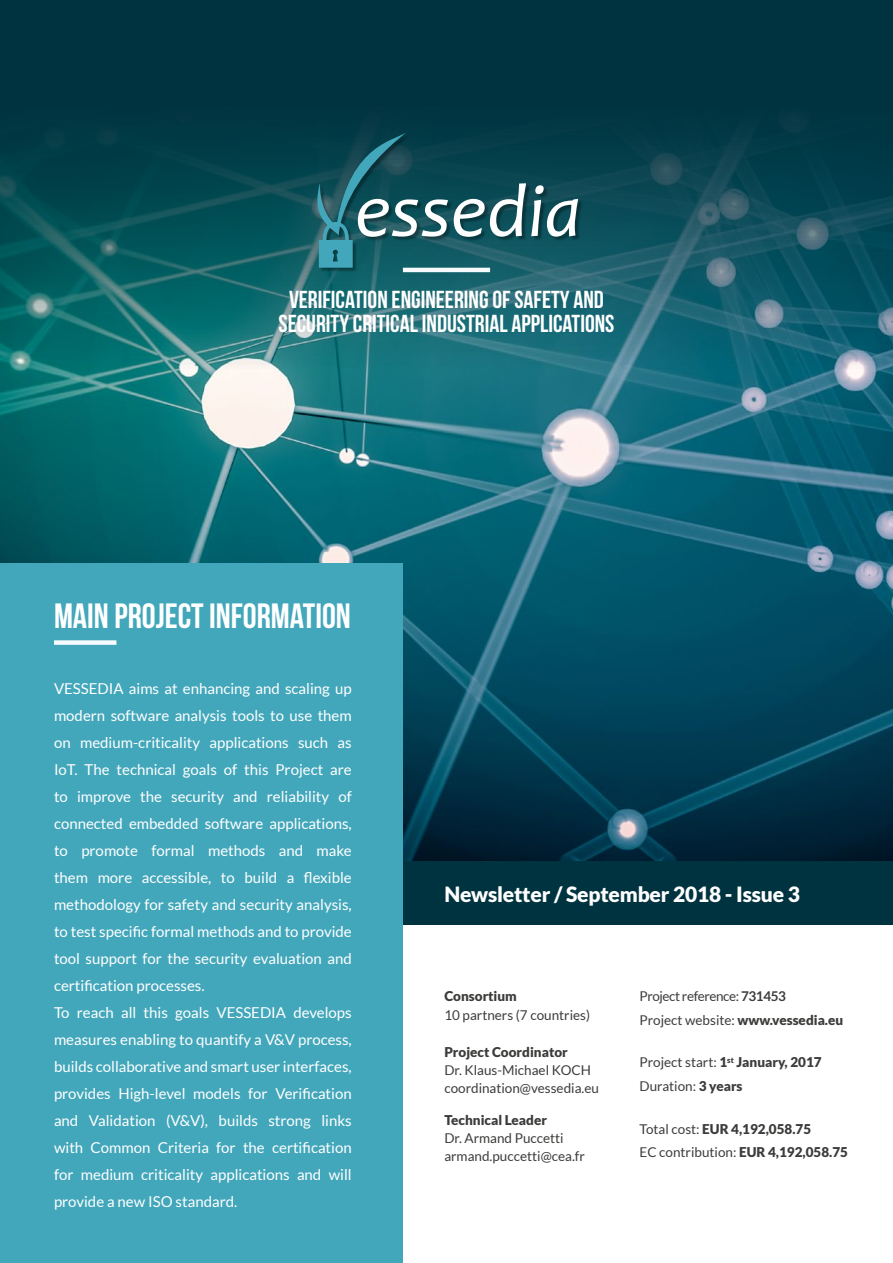
<style>
.page{position:relative;width:893px;height:1263px;background:#fff}
.page>*{position:absolute;margin:0;border:0;box-sizing:border-box;transform-origin:0 0}
.t1{font:700 35.1px "Bebas Neue";color:#fff}
.t2{font:700 24.6px/24.6px "Bebas Neue";color:#fff;text-align:center}
.t3{font:900 21px "Lato";letter-spacing:-.01em;color:#fff}
.t4{font:15px/27px "Lato";color:#fff}
.t5{font:13.5px/18px "Lato";color:#3c3c3b}
.t6{font:900 13.5px/23.7px "Lato";color:#3c3c3b}
.t7{font:13.5px/23.7px "Lato";letter-spacing:-.03em;color:#3c3c3b}
.s1{font-weight:700}
.s2{font-weight:900}
.s3{font-weight:400}
</style>
<div class="page">
<div style="left:0;top:0;width:893px;height:925px;background:#003340"></div>
<img style="left:0;top:120px;width:893px;height:741px">
<div style="left:0;top:563px;width:403px;height:700px;background:#43a7bb"></div>
<div style="left:54px;top:640px;width:62px;height:5px;background:#f7fbfd"></div>
<div style="left:319px;top:133px;width:264px;height:140px;background:#000;opacity:.33"></div>
<svg style="left:454px;top:183px;width:124px;height:54px;background:#547e85"></svg>
<svg style="left:315px;top:132px;width:133px;height:136px"></svg>
<h2 class="t2" style="left:279px;top:286px;width:337px">VERIFICATION ENGINEERING OF SAFETY AND<br>SECURITY CRITICAL INDUSTRIAL APPLICATIONS</h2>
<h1 class="t1" style="left:54px;top:597px;width:298px">MAIN PROJECT INFORMATION</h1>
<p class="t4" style="left:54px;top:674px;width:299px">VESSEDIA aims at enhancing and scaling up modern software analysis tools to use them on medium-criticality applications such as IoT. The technical goals of this Project are to improve the security and reliability of connected embedded software applications, to promote formal methods and make them more accessible, to build a flexible methodology for safety and security analysis, to test specific formal methods and to provide tool support for the security evaluation and certification processes.<br>To reach all this goals VESSEDIA develops measures enabling to quantify a V&amp;V process, builds collaborative and smart user interfaces, provides High-level models for Verification and Validation (V&amp;V), builds strong links with Common Criteria for the certification for medium criticality applications and will provide a new ISO standard.</p>
<h3 class="t3" style="left:444px;top:882px;width:357px">Newsletter / September 2018 - Issue 3</h3>
<p class="t6" style="left:444px;top:984px;width:74px">Consortium</p>
<p class="t5" style="left:444px;top:1006px;width:147px">10 partners (7 countries)</p>
<p class="t6" style="left:444px;top:1040px;width:125px">Project Coordinator</p>
<p class="t5" style="left:444px;top:1061px;width:156px">Dr. Klaus-Michael KOCH coordination@vessedia.eu</p>
<p class="t6" style="left:444px;top:1108px;width:104px">Technical Leader</p>
<p class="t5" style="left:444px;top:1129px;width:142px">Dr. Armand Puccetti armand.puccetti@cea.fr</p>
<p class="t7" style="left:639px;top:984px;width:205px">Project reference: <span class="s1">731453<br></span>Project website: <span class="s2">www.vessedia.eu</span></p>
<p class="t5" style="left:639px;top:1050px;width:184px;line-height:23.5px">Project start: <span class="s2">1</span><sup>st</sup> <span class="s2">January, 2017<br></span>Duration: <span class="s2">3 years</span></p>
<p class="t6" style="left:639px;top:1117px;width:210px"><span class="s3">Total cost:</span> EUR 4,192,058.75<br><span class="s3">EC contribution:</span> EUR 4,192,058.75</p>
</div>
